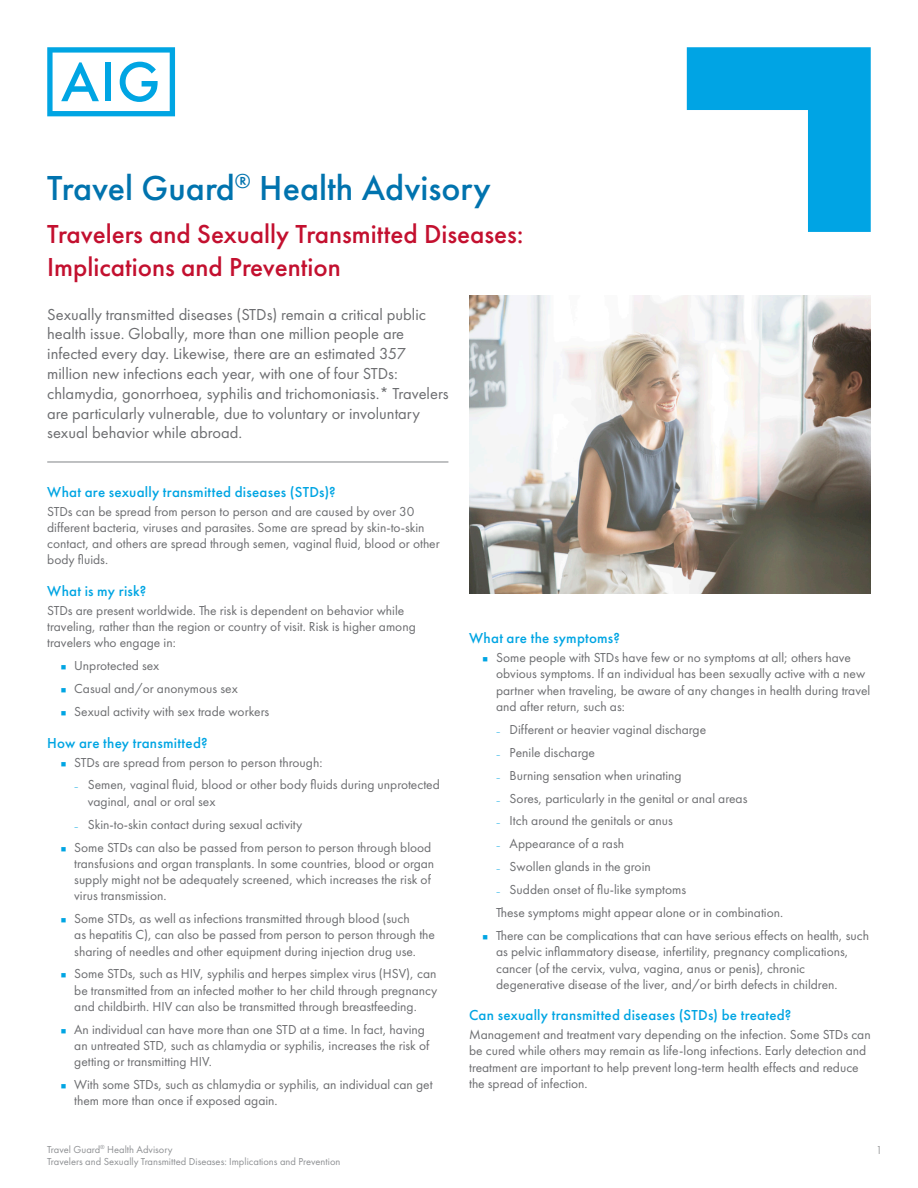
<style>
.page{position:relative;width:918px;height:1188px;background:#fff}
.page>*{position:absolute;margin:0;border:0;box-sizing:border-box;transform-origin:0 0}
.t1{font:500 36px "Futura PT";color:#0073ae}
.t2{font:500 27px/32.4px "Futura PT";color:#c3102f}
.Medium_Pull-Quote{font:16.5px/19.8px "Futura PT";color:#6c6d70}
.Headers_Futura{font:500 15px "Futura PT";letter-spacing:.015em;color:#00a5e3}
.Body_Text{font:13.5px/16.2px "Futura PT";color:#6c6d70}
.Body_Text-2{font:300 12px "Futura PT";color:#6c6d70}
.t3{font:10.5px "Futura PT";color:#8f9194}
.s1{font-size:7.5px;color:#00a5e3}
</style>
<div class="page">
<img style="left:469px;top:296px;width:402px;height:298px">
<svg style="left:687px;top:47px;width:184px;height:185px"></svg>
<svg style="left:47px;top:47px;width:128px;height:69px"></svg>
<hr style="left:47px;top:461px;width:401px;height:2px;background:#8f9194">
<p class="t1" style="left:47px;top:166px;width:445px">Travel Guard<sup>®</sup> Health Advisory</p>
<p class="t2" style="left:47px;top:218px;width:478px">Travelers and Sexually Transmitted Diseases:<br>Implications and Prevention</p>
<p class="Medium_Pull-Quote" style="left:47px;top:304px;width:403px">Sexually transmitted diseases (STDs) remain a critical public health issue. Globally, more than one million people are infected every day. Likewise, there are an estimated 357 million new infections each year, with one of four STDs: chlamydia, gonorrhoea, syphilis and trichomoniasis.* Travelers are particularly vulnerable, due to voluntary or involuntary sexual behavior while abroad.</p>
<p class="Headers_Futura" style="left:47px;top:483px;width:290px">What are sexually transmitted diseases (STDs)?</p>
<p class="Body_Text" style="left:47px;top:503px;width:394px">STDs can be spread from person to person and are caused by over 30 different bacteria, viruses and parasites. Some are spread by skin-to-skin contact, and others are spread through semen, vaginal fluid, blood or other body fluids.</p>
<p class="Headers_Futura" style="left:47px;top:582px;width:101px">What is my risk?</p>
<p class="Body_Text" style="left:47px;top:602px;width:370px">STDs are present worldwide. The risk is dependent on behavior while traveling, rather than the region or country of visit. Risk is higher among travelers who engage in:</p>
<p class="Body_Text" style="left:74px;top:658px;width:87px">Unprotected sex</p>
<p class="Body_Text" style="left:74px;top:681px;width:165px">Casual and/or anonymous sex</p>
<p class="Body_Text" style="left:74px;top:703px;width:197px">Sexual activity with sex trade workers</p>
<p class="Headers_Futura" style="left:47px;top:734px;width:162px">How are they transmitted?</p>
<p class="Body_Text" style="left:74px;top:754px;width:250px">STDs are spread from person to person through:</p>
<p class="Body_Text" style="left:88px;top:777px;width:354px;text-indent:-14px"><span class="s1">–</span> Semen, vaginal fluid, blood or other body fluids during unprotected vaginal, anal or oral sex</p>
<p class="Body_Text" style="left:74px;top:816px;width:230px"><span class="s1">–</span> Skin-to-skin contact during sexual activity</p>
<p class="Body_Text" style="left:74px;top:839px;width:362px">Some STDs can also be passed from person to person through blood transfusions and organ transplants. In some countries, blood or organ supply might not be adequately screened, which increases the risk of virus transmission.</p>
<p class="Body_Text" style="left:74px;top:910px;width:362px">Some STDs, as well as infections transmitted through blood (such<br>as hepatitis C), can also be passed from person to person through the sharing of needles and other equipment during injection drug use.</p>
<p class="Body_Text" style="left:74px;top:966px;width:365px;text-align:justify">Some STDs, such as HIV, syphilis and herpes simplex virus (HSV), can be transmitted from an infected mother to her child through pregnancy and childbirth. HIV can also be transmitted through breastfeeding.</p>
<p class="Body_Text" style="left:74px;top:1021px;width:357px">An individual can have more than one STD at a time. In fact, having an untreated STD, such as chlamydia or syphilis, increases the risk of getting or transmitting HIV.</p>
<p class="Body_Text" style="left:74px;top:1077px;width:360px">With some STDs, such as chlamydia or syphilis, an individual can get them more than once if exposed again.</p>
<p class="t3" style="left:47px;top:1143px;width:127px">Travel Guard<sup>®</sup> Health Advisory</p>
<p class="t3" style="left:47px;top:1156px;width:295px">Travelers and Sexually Transmitted Diseases: Implications and Prevention</p>
<p class="Headers_Futura" style="left:469px;top:629px;width:152px">What are the symptoms?</p>
<p class="Body_Text" style="left:496px;top:649px;width:376px">Some people with STDs have few or no symptoms at all; others have obvious symptoms. If an individual has been sexually active with a new partner when traveling, be aware of any changes in health during travel and after return, such as:</p>
<p class="Body_Text" style="left:496px;top:721px;width:212px"><span class="s1">–</span> Different or heavier vaginal discharge</p>
<p class="Body_Text" style="left:496px;top:744px;width:100px"><span class="s1">–</span> Penile discharge</p>
<p class="Body_Text" style="left:496px;top:767px;width:187px"><span class="s1">–</span> Burning sensation when urinating</p>
<p class="Body_Text" style="left:496px;top:790px;width:253px"><span class="s1">–</span> Sores, particularly in the genital or anal areas</p>
<p class="Body_Text" style="left:496px;top:813px;width:178px"><span class="s1">–</span> Itch around the genitals or anus</p>
<p class="Body_Text" style="left:496px;top:836px;width:130px"><span class="s1">–</span> Appearance of a rash</p>
<p class="Body_Text" style="left:496px;top:859px;width:156px"><span class="s1">–</span> Swollen glands in the groin</p>
<p class="Body_Text" style="left:496px;top:882px;width:192px"><span class="s1">–</span> Sudden onset of flu-like symptoms</p>
<p class="Body_Text" style="left:496px;top:905px;width:289px">These symptoms might appear alone or in combination.</p>
<p class="Body_Text" style="left:496px;top:928px;width:374px">There can be complications that can have serious effects on health, such as pelvic inflammatory disease, infertility, pregnancy complications, cancer (of the cervix, vulva, vagina, anus or penis), chronic degenerative disease of the liver, and/or birth defects in children.</p>
<p class="Headers_Futura" style="left:469px;top:1006px;width:324px">Can sexually transmitted diseases (STDs) be treated?</p>
<p class="Body_Text" style="left:469px;top:1027px;width:403px">Management and treatment vary depending on the infection. Some STDs can be cured while others may remain as life-long infections. Early detection and treatment are important to help prevent long-term health effects and reduce the spread of infection.</p>
<p class="Body_Text-2" style="left:876px;top:1143px;width:8px">1</p>
</div>
